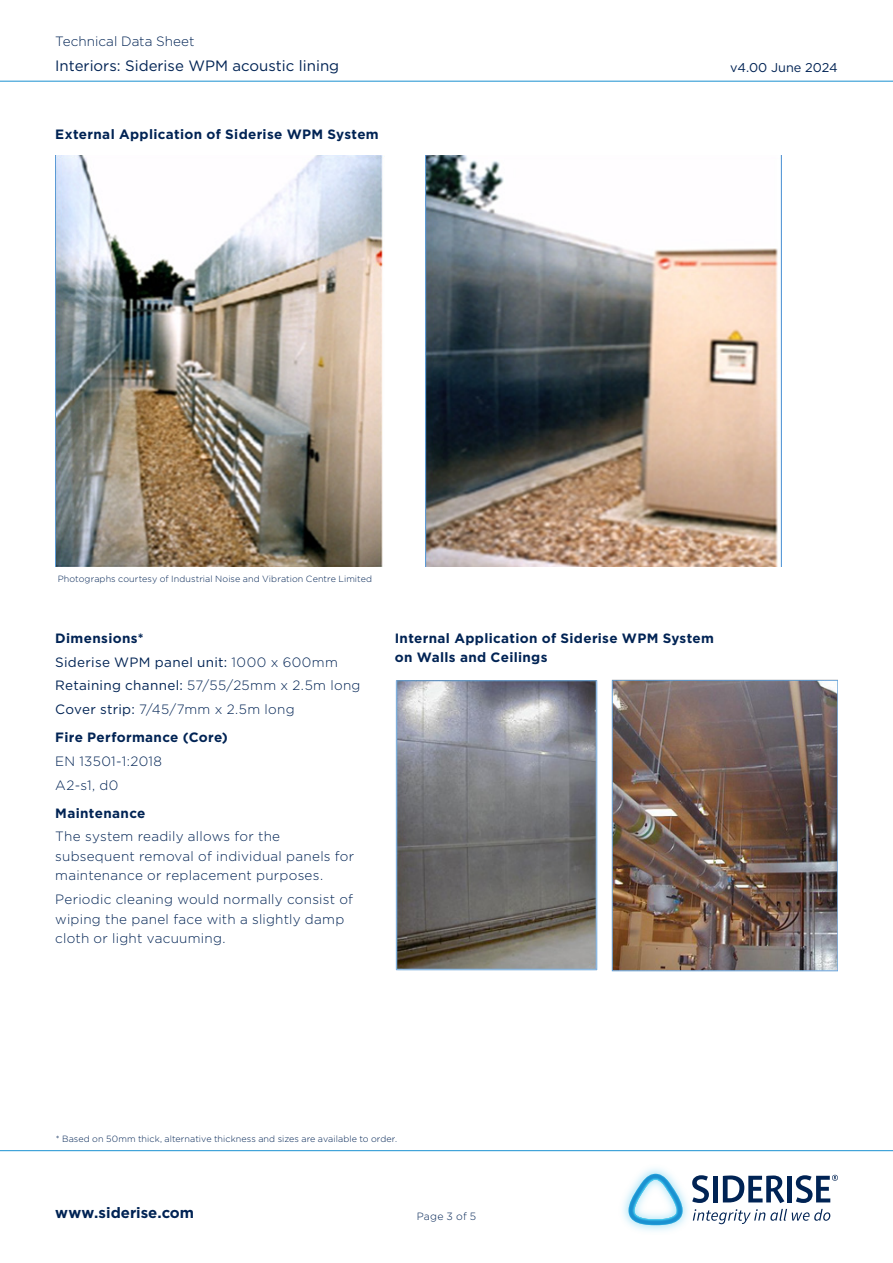
<style>
.page{position:relative;width:893px;height:1263px;background:#fff}
.page>*{position:absolute;margin:0;border:0;box-sizing:border-box;transform-origin:0 0}
.t1{font:15px "Gotham HTF";color:#002354}
.t2{font:700 15px "Gotham";color:#002354}
.t3{font:300 13.5px/19.5px "Gotham HTF";letter-spacing:.02em;color:#002354}
.t4{font:700 13.5px/19.5px "Gotham HTF";letter-spacing:.025em;color:#002354}
.t5{font:13.5px "Gotham HTF";letter-spacing:.02em;color:#002354}
.t6{font:300 13.5px "Gotham HTF";color:#002354}
.t7{font:12.75px "Gotham HTF";color:#002354}
.t8{font:300 10.5px "Gotham HTF";letter-spacing:.02em;color:#002354}
.t9{font:300 9px "Gotham HTF";letter-spacing:.01em;color:#002354}
.s1{font-weight:300}
.s2{font-weight:400}
</style>
<div class="page">
<svg style="left:696px;top:1175px;width:13px;height:28px"></svg>
<hr style="left:713px;top:1176px;width:4px;height:26px;background:#002354">
<svg style="left:723px;top:1175px;width:61px;height:28px"></svg>
<div style="left:787px;top:1176px;width:5px;height:26px;background:#002354"></div>
<svg style="left:796px;top:1175px;width:42px;height:28px"></svg>
<svg style="left:696px;top:1209px;width:134px;height:15px"></svg>
<img style="left:623px;top:1168px;width:73px;height:63px">
<svg style="left:628px;top:1174px;width:55px;height:51px"></svg>
<hr style="left:0;top:81px;width:893px;height:1px;background:#1a91d1">
<hr style="left:0;top:1150px;width:893px;height:1px;background:#1a91d1">
<img style="left:56px;top:156px;width:327px;height:410px">
<img style="left:426px;top:156px;width:355px;height:410px">
<img style="left:395px;top:680px;width:202px;height:290px">
<img style="left:611px;top:680px;width:227px;height:291px">
<p class="t6" style="left:55px;top:34px;width:141px">Technical Data Sheet</p>
<h1 class="t1" style="left:55px;top:57px;width:285px">Interiors: Siderise WPM acoustic lining</h1>
<p class="t4" style="left:55px;top:124px;width:325px">External Application of Siderise WPM System</p>
<p class="t7" style="left:730px;top:61px;width:109px">v4.00 June 2024</p>
<p class="t9" style="left:58px;top:574px;width:316px">Photographs courtesy of Industrial Noise and Vibration Centre Limited</p>
<p class="t4" style="left:55px;top:628px;width:90px">Dimensions*</p>
<p class="t5" style="left:55px;top:654px;width:284px">Siderise WPM panel unit: <span class="s1">1000 x 600mm</span></p>
<p class="t3" style="left:55px;top:676px;width:307px"><span class="s2">Retaining channel:</span> 57/55/25mm x 2.5m long</p>
<p class="t3" style="left:55px;top:699px;width:241px"><span class="s2">Cover strip:</span> 7/45/7mm x 2.5m long</p>
<p class="t4" style="left:55px;top:727px;width:174px">Fire Performance (Core)</p>
<p class="t3" style="left:55px;top:751px;width:108px">EN 13501-1:2018</p>
<p class="t3" style="left:55px;top:775px;width:65px">A2-s1, d0</p>
<p class="t4" style="left:55px;top:803px;width:92px">Maintenance</p>
<p class="t3" style="left:55px;top:827px;width:301px">The system readily allows for the subsequent removal of individual panels for maintenance or replacement purposes.</p>
<p class="t3" style="left:55px;top:889px;width:299px">Periodic cleaning would normally consist of wiping the panel face with a slightly damp cloth or light vacuuming.</p>
<p class="t4" style="left:395px;top:628px;width:321px">Internal Application of Siderise WPM System on Walls and Ceilings</p>
<p class="t9" style="left:56px;top:1134px;width:343px">* Based on 50mm thick, alternative thickness and sizes are available to order.</p>
<p class="t2" style="left:55px;top:1203px;width:140px">www.siderise.com</p>
<p class="t8" style="left:417px;top:1211px;width:61px">Page 3 of 5</p>
</div>
